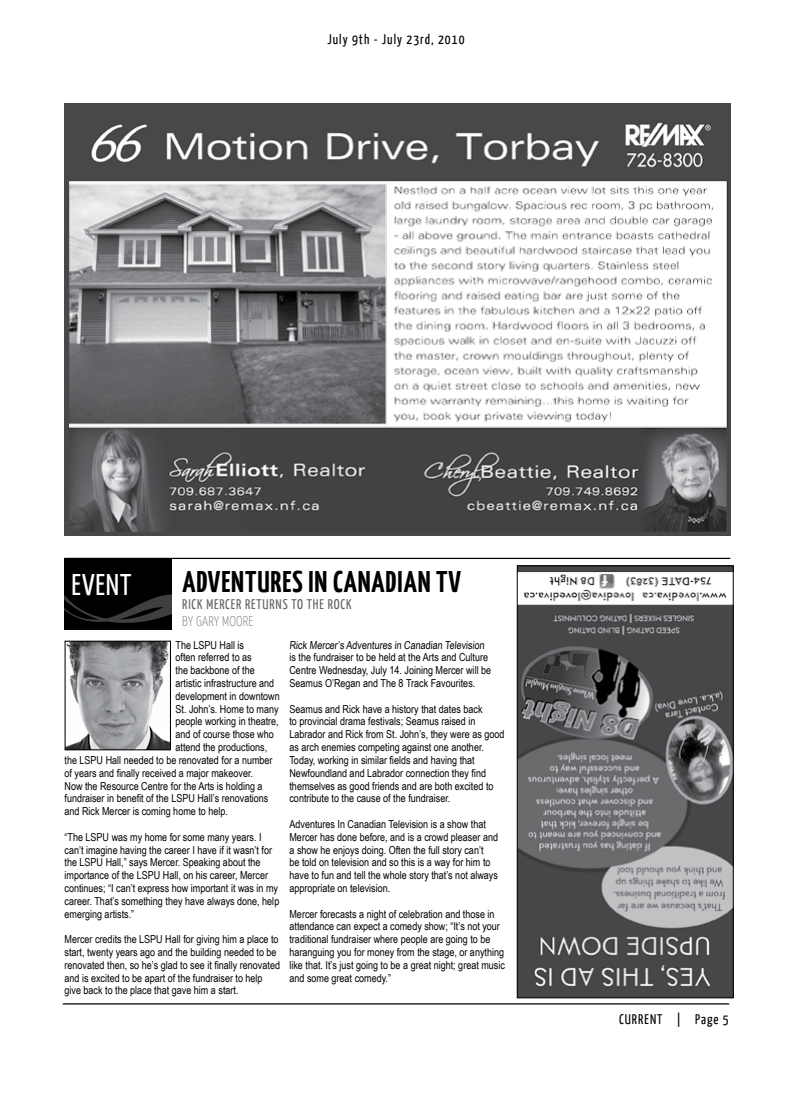
<style>
.page{position:relative;width:792px;height:1098px;background:#fff}
.page>*{position:absolute;margin:0;border:0;box-sizing:border-box;transform-origin:0 0}
.t1{font:700 30px "Yanone Kaffeesatz";letter-spacing:.03em;color:#000}
.t2{font:30px "Yanone Kaffeesatz";color:#fff}
.t3{font:14px "Yanone Kaffeesatz";letter-spacing:.075em;color:#000}
.t4{font:14px "Yanone Kaffeesatz";letter-spacing:.06em;color:#636466}
.t5{font:100 14px "Yanone Kaffeesatz";letter-spacing:.02em;color:#636466}
.t6{font:11px/12.8px "Arial Narrow";color:#000}
</style>
<div class="page">
<hr style="left:63px;top:1003px;width:666px;height:2px;background:#000">
<div style="left:64px;top:558px;width:108px;height:72px;background:#000"></div>
<hr style="left:65px;top:558px;width:665px;height:1px;background:#000">
<svg style="left:64px;top:594px;width:108px;height:29px"></svg>
<img style="left:519px;top:567px;width:213px;height:429px">
<div style="left:517px;top:565px;width:217px;height:433px;border:1px solid #000"></div>
<img style="left:65px;top:104px;width:666px;height:432px">
<img style="left:67px;top:643px;width:102px;height:105px">
<div style="left:65px;top:641px;width:106px;height:109px;border:1px solid #000"></div>
<p class="t3" style="left:327px;top:30px;width:139px">JULY 9TH - JULY 23RD, 2010</p>
<h1 class="t2" style="left:72px;top:565px;width:37px">EVENT</h1>
<h1 class="t1" style="left:182px;top:562px;width:280px">ADVENTURES IN CANADIAN TV</h1>
<p class="t4" style="left:182px;top:595px;width:31px">RICK MERCER</p>
<p class="t4" style="left:245px;top:595px;width:9px">RETURNS</p>
<p class="t4" style="left:291px;top:595px;width:62px">TO THE ROCK</p>
<p class="t5" style="left:182px;top:613px;width:73px">BY GARY MOORE</p>
<p class="t6" style="left:176px;top:638px;width:70px">The LSPU Hall is</p>
<p class="t6" style="left:176px;top:651px;width:78px">often referred to as</p>
<p class="t6" style="left:176px;top:664px;width:81px">the backbone of the</p>
<p class="t6" style="left:176px;top:676px;width:100px">artistic infrastructure and</p>
<p class="t6" style="left:176px;top:689px;width:106px">development in downtown</p>
<p class="t6" style="left:176px;top:702px;width:105px">St. John’s. Home to many</p>
<p class="t6" style="left:176px;top:715px;width:105px">people working in theatre,</p>
<p class="t6" style="left:176px;top:728px;width:100px">and of course those who</p>
<p class="t6" style="left:176px;top:740px;width:93px">attend the productions,</p>
<p class="t6" style="left:65px;top:753px;width:210px">the LSPU Hall needed to be renovated for a number</p>
<p class="t6" style="left:65px;top:766px;width:190px">of years and finally received a major makeover.</p>
<p class="t6" style="left:65px;top:779px;width:200px">Now the Resource Centre for the Arts is holding a</p>
<p class="t6" style="left:65px;top:792px;width:205px">fundraiser in benefit of the LSPU Hall’s renovations</p>
<p class="t6" style="left:65px;top:804px;width:165px">and Rick Mercer is coming home to help.</p>
<p class="t6" style="left:65px;top:830px;width:216px">“The LSPU was my home for some many years. I can’t imagine having the career I have if it wasn’t for the LSPU Hall,” says Mercer. Speaking about the importance of the LSPU Hall, on his career, Mercer continues; “I can’t express how important it was in my career. That’s something they have always done, help emerging artists.”</p>
<p class="t6" style="left:65px;top:932px;width:217px">Mercer credits the LSPU Hall for giving him a place to start, twenty years ago and the building needed to be renovated then, so he’s glad to see it finally renovated and is excited to be apart of the fundraiser to help give back to the place that gave him a start.</p>
<p class="t6" style="left:289px;top:638px;width:203px">Rick Mercer’s Adventures in Canadian Television is the fundraiser to be held at the Arts and Culture Centre Wednesday, July 14. Joining Mercer will be Seamus O’Regan and The 8 Track Favourites.</p>
<p class="t6" style="left:289px;top:702px;width:216px">Seamus and Rick have a history that dates back<br>to provincial drama festivals; Seamus raised in Labrador and Rick from St. John’s, they were as good as arch enemies competing against one another.<br>Today, working in similar fields and having that Newfoundland and Labrador connection they find themselves as good friends and are both excited to contribute to the cause of the fundraiser.</p>
<p class="t6" style="left:289px;top:817px;width:210px">Adventures In Canadian Television is a show that Mercer has done before, and is a crowd pleaser and a show he enjoys doing. Often the full story can’t<br>be told on television and so this is a way for him to have to fun and tell the whole story that’s not always appropriate on television.</p>
<p class="t6" style="left:289px;top:907px;width:217px">Mercer forecasts a night of celebration and those in attendance can expect a comedy show; “It’s not your traditional fundraiser where people are going to be haranguing you for money from the stage, or anything like that. It’s just going to be a great night; great music and some great comedy.”</p>
<p class="t3" style="left:619px;top:1010px;width:111px">CURRENT | PAGE 5</p>
</div>
